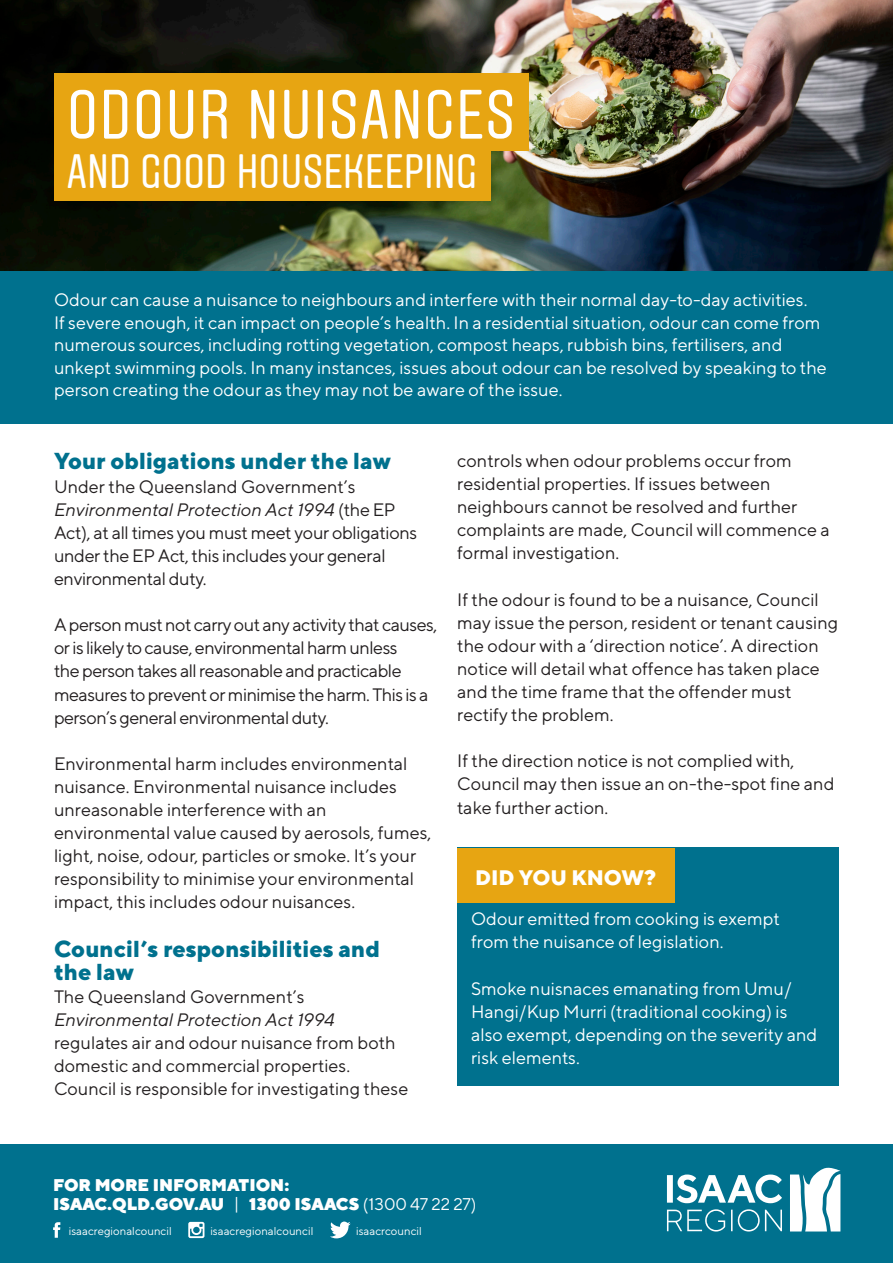
<style>
.page{position:relative;width:893px;height:1263px;background:#fff}
.page>*{position:absolute;margin:0;border:0;box-sizing:border-box;transform-origin:0 0}
.t1{font:69.75px "Aveny T";letter-spacing:.02em;color:#fff}
.t2{font:48.3px "Aveny T";color:#fff}
.t3{font:800 23.1px/23.1px "TT Norms";color:#00718e}
.t4{font:800 21px "TT Norms";color:#fff}
.t5{font:18px/23.1px "TT Norms";color:#231f20}
.t6{font:18px/22.5px "TT Norms";color:#fff}
.t7{font:18px/23.1px "TT Norms";letter-spacing:-.03em;color:#231f20}
.t8{font:18px/23.1px "TT Norms";letter-spacing:-.02em;color:#231f20}
.t9{font:italic 18px "TT Norms";color:#231f20}
.t10{font:900 16.95px/19.5px "TT Norms";color:#fff}
.t11{font:11.4px "TT Norms";color:#fff}
.s1{font-style:italic}
.s2{font-weight:400}
</style>
<div class="page">
<div style="left:457px;top:847px;width:382px;height:239px;background:#00718e"></div>
<div style="left:0;top:1145px;width:893px;height:118px;background:#00718e"></div>
<div style="left:0;top:230px;width:893px;height:193px;background:#00718e"></div>
<img style="left:0;top:0;width:893px;height:270px">
<svg style="left:790px;top:1168px;width:50px;height:63px"></svg>
<svg style="left:667px;top:1209px;width:115px;height:22px"></svg>
<svg style="left:667px;top:1174px;width:115px;height:29px"></svg>
<svg style="left:53px;top:1222px;width:7px;height:16px"></svg>
<svg style="left:188px;top:1222px;width:16px;height:16px"></svg>
<svg style="left:330px;top:1221px;width:21px;height:17px"></svg>
<div style="left:457px;top:848px;width:218px;height:54px;background:#e7a512"></div>
<div style="left:54px;top:73px;width:474px;height:78px;background:#e7a512"></div>
<div style="left:54px;top:139px;width:436px;height:62px;background:#e7a512"></div>
<p class="t1" style="left:67px;top:76px;width:450px">ODOUR NUISANCES</p>
<p class="t2" style="left:67px;top:144px;width:412px">AND GOOD HOUSEKEEPING</p>
<p class="t6" style="left:54px;top:288px;width:774px">Odour can cause a nuisance to neighbours and interfere with their normal day-to-day activities.<br>If severe enough, it can impact on people’s health. In a residential situation, odour can come from numerous sources, including rotting vegetation, compost heaps, rubbish bins, fertilisers, and unkept swimming pools. In many instances, issues about odour can be resolved by speaking to the person creating the odour as they may not be aware of the issue.</p>
<p class="t3" style="left:54px;top:449px;width:339px">Your obligations under the law</p>
<p class="t8" style="left:54px;top:474px;width:365px">Under the Queensland Government’s <span class="s1">Environmental Protection Act 1994</span> (the EP Act), at all times you must meet your obligations under the EP Act, this includes your general environmental duty.</p>
<p class="t7" style="left:54px;top:613px;width:385px">A person must not carry out any activity that causes, or is likely to cause, environmental harm unless<br>the person takes all reasonable and practicable measures to prevent or minimise the harm. This is a person’s general environmental duty.</p>
<p class="t5" style="left:54px;top:751px;width:379px">Environmental harm includes environmental nuisance. Environmental nuisance includes unreasonable interference with an environmental value caused by aerosols, fumes, light, noise, odour, particles or smoke. It’s your responsibility to minimise your environmental impact, this includes odour nuisances.</p>
<p class="t3" style="left:54px;top:936px;width:328px">Council’s responsibilities and the law</p>
<p class="t5" style="left:54px;top:985px;width:252px">The Queensland Government’s</p>
<p class="t9" style="left:54px;top:1009px;width:282px">Environmental Protection Act 1994</p>
<p class="t5" style="left:54px;top:1031px;width:343px">regulates air and odour nuisance from both domestic and commercial properties.</p>
<p class="t5" style="left:54px;top:1077px;width:356px">Council is responsible for investigating these</p>
<p class="t5" style="left:457px;top:449px;width:374px">controls when odour problems occur from residential properties. If issues between neighbours cannot be resolved and further complaints are made, Council will commence a formal investigation.</p>
<p class="t5" style="left:457px;top:587px;width:383px">If the odour is found to be a nuisance, Council may issue the person, resident or tenant causing the odour with a ‘direction notice’. A direction notice will detail what offence has taken place and the time frame that the offender must rectify the problem.</p>
<p class="t5" style="left:457px;top:749px;width:379px">If the direction notice is not complied with,<br>Council may then issue an on-the-spot fine and take further action.</p>
<p class="t4" style="left:475px;top:864px;width:182px">DID YOU KNOW?</p>
<p class="t6" style="left:471px;top:907px;width:310px;line-height:23.1px">Odour emitted from cooking is exempt from the nuisance of legislation.</p>
<p class="t6" style="left:471px;top:976px;width:348px;line-height:23.1px">Smoke nuisnaces emanating from Umu/ Hangi/Kup Murri (traditional cooking) is also exempt, depending on the severity and risk elements.</p>
<p class="t10" style="left:53px;top:1174px;width:425px">FOR MORE INFORMATION:<br>ISAAC.QLD.GOV.AU <span class="s2">|</span> 1300 ISAACS <span class="s2">(1300 47 22 27)</span></p>
<p class="t11" style="left:69px;top:1224px;width:105px">isaacregionalcouncil</p>
<p class="t11" style="left:210px;top:1224px;width:105px">isaacregionalcouncil</p>
<p class="t11" style="left:356px;top:1224px;width:67px">isaacrcouncil</p>
</div>
